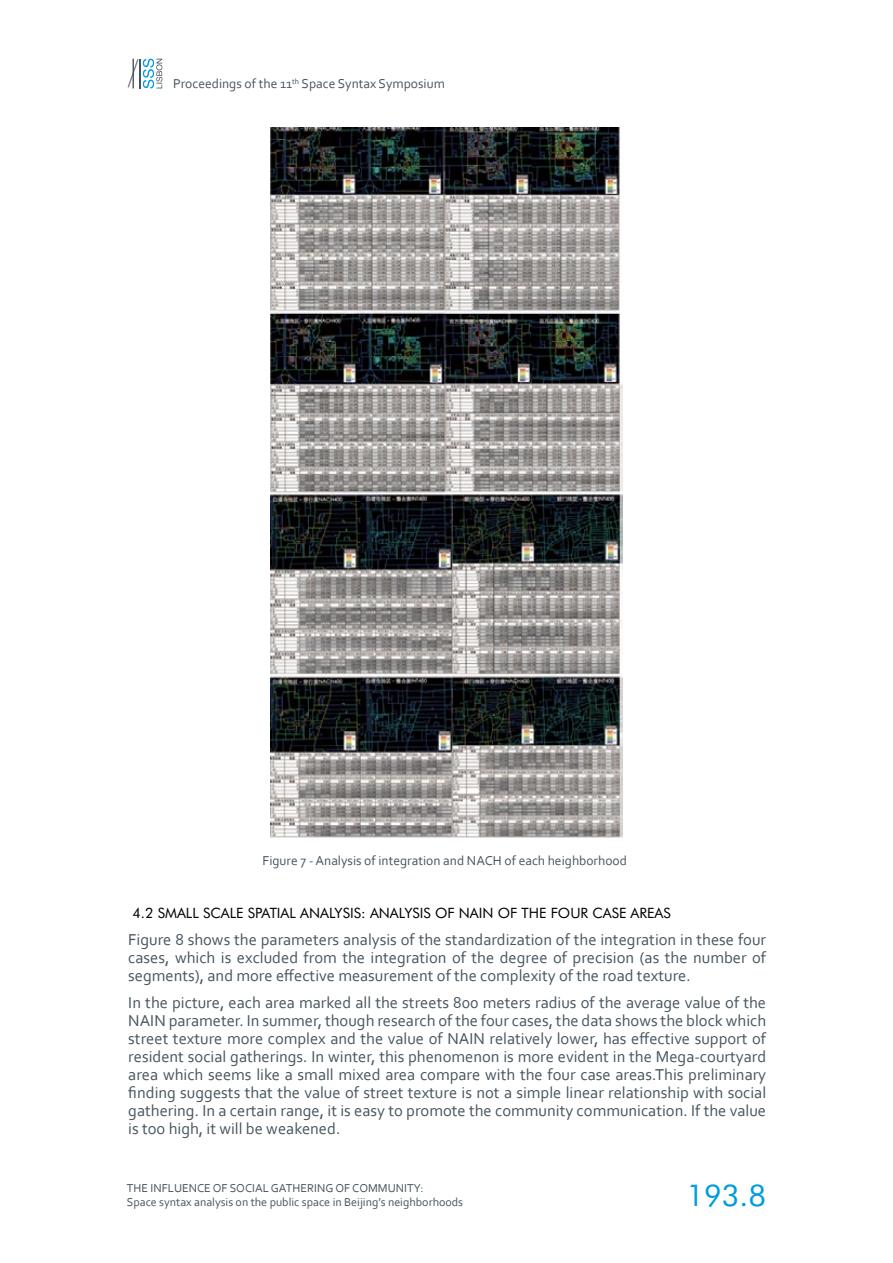
<style>
.page{position:relative;width:893px;height:1263px;background:#fff}
.page>*{position:absolute;margin:0;border:0;box-sizing:border-box;transform-origin:0 0}
.t1{font:30px "Futura BT";color:#009de0}
.t2{font:16.5px/18px "Corbel";color:#46555f;text-align:justify}
.t3{font:14.25px "Futura BT";color:#000}
.t4{font:13.5px "Corbel";color:#46555f}
.t5{font:12px/14.4px "Corbel";color:#46555f}
</style>
<div class="page">
<svg style="left:128px;top:59px;width:34px;height:29px"></svg>
<img style="left:270px;top:128px;width:352px;height:710px">
<p class="t4" style="left:173px;top:76px;width:273px">Proceedings of the 11<sup>th</sup> Space Syntax Symposium</p>
<p class="t4" style="left:263px;top:852px;width:366px">Figure 7 - Analysis of integration and NACH of each heighborhood</p>
<p class="t3" style="left:133px;top:904px;width:540px">4.2 SMALL SCALE SPATIAL ANALYSIS: ANALYSIS OF NAIN OF THE FOUR CASE AREAS</p>
<p class="t2" style="left:128px;top:930px;width:639px">Figure 8 shows the parameters analysis of the standardization of the integration in these four cases, which is excluded from the integration of the degree of precision (as the number of segments), and more effective measurement of the complexity of the road texture.</p>
<p class="t2" style="left:128px;top:993px;width:639px">In the picture, each area marked all the streets 800 meters radius of the average value of the NAIN parameter. In summer, though research of the four cases, the data shows the block which street texture more complex and the value of NAIN relatively lower, has effective support of resident social gatherings. In winter, this phenomenon is more evident in the Mega-courtyard area which seems like a small mixed area compare with the four case areas.This preliminary finding suggests that the value of street texture is not a simple linear relationship with social gathering. In a certain range, it is easy to promote the community communication. If the value is too high, it will be weakened.</p>
<p class="t5" style="left:127px;top:1180px;width:338px">THE INFLUENCE OF SOCIAL GATHERING OF COMMUNITY:<br>Space syntax analysis on the public space in Beijing’s neighborhoods</p>
<h1 class="t1" style="left:686px;top:1177px;width:81px">193.8</h1>
</div>
